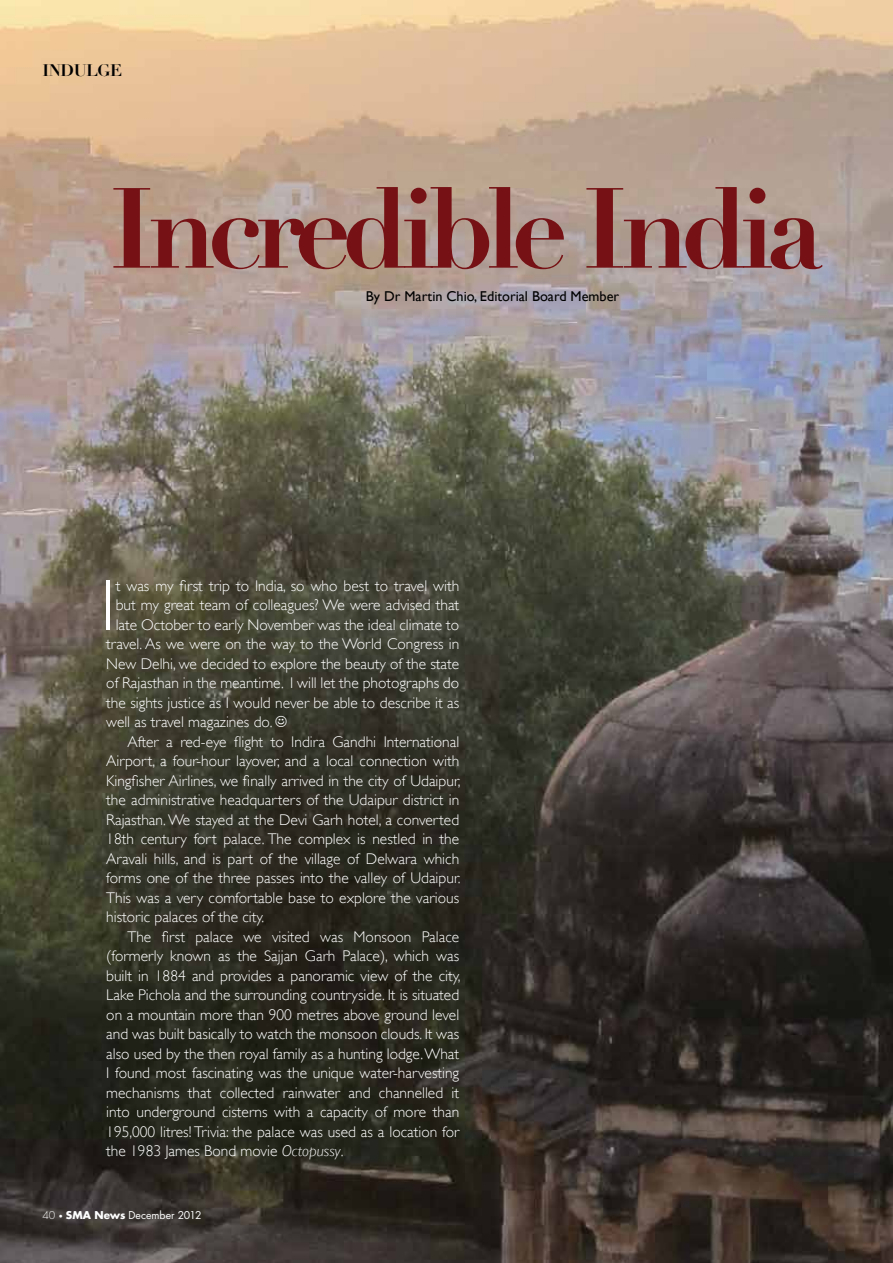
<style>
.page{position:relative;width:893px;height:1263px;background:#fff}
.page>*{position:absolute;margin:0;border:0;box-sizing:border-box;transform-origin:0 0}
.t1{font:111.75px "Didot LH Bold Os F";letter-spacing:-.075em;color:#761215}
.t2{font:300 72.6px "Gill Sans";color:#fff}
.t3{font:700 16.5px "Didot LH";letter-spacing:-.025em;color:#000}
.t4{font:300 15.45px "Gill Sans";color:#fff}
.t5{font:14.25px "Gill Sans";color:#000}
.t6{font:10.5px "Futura";color:#fff}
.s1{font-family:"Helvetica";font-weight:400}
.s2{font-style:italic}
.s3{font-weight:300}
.s4{font-weight:300;font-size:7.5px}
.s5{font-weight:700}
</style>
<div class="page">
<img style="left:0;top:0;width:893px;height:1263px">
<p class="t3" style="left:43px;top:60px;width:81px">INDULGE</p>
<h1 class="t1" style="left:109px;top:159px;width:716px">Incredible India</h1>
<p class="t5" style="left:366px;top:288px;width:255px">By Dr Martin Chio, Editorial Board Member</p>
<h2 class="t2" style="left:101px;top:564px;width:17px">I</h2>
<p class="t4" style="left:116px;top:577px;width:345px">t was my first trip to India, so who best to travel with</p>
<p class="t4" style="left:116px;top:596px;width:345px">but my great team of colleagues? We were advised that</p>
<p class="t4" style="left:116px;top:616px;width:345px">late October to early November was the ideal climate to</p>
<p class="t4" style="left:106px;top:635px;width:354px">travel. As we were on the way to the World Congress in</p>
<p class="t4" style="left:106px;top:655px;width:354px">New Delhi, we decided to explore the beauty of the state</p>
<p class="t4" style="left:106px;top:674px;width:354px">of Rajasthan in the meantime. I will let the photographs do</p>
<p class="t4" style="left:106px;top:694px;width:354px">the sights justice as I would never be able to describe it as</p>
<p class="t4" style="left:106px;top:713px;width:182px">well as travel magazines do. <span class="s1">☺</span></p>
<p class="t4" style="left:128px;top:733px;width:333px">After a red-eye flight to Indira Gandhi International</p>
<p class="t4" style="left:106px;top:752px;width:354px">Airport, a four-hour layover, and a local connection with</p>
<p class="t4" style="left:106px;top:772px;width:356px">Kingfisher Airlines, we finally arrived in the city of Udaipur,</p>
<p class="t4" style="left:106px;top:791px;width:354px">the administrative headquarters of the Udaipur district in</p>
<p class="t4" style="left:106px;top:811px;width:354px">Rajasthan. We stayed at the Devi Garh hotel, a converted</p>
<p class="t4" style="left:106px;top:830px;width:354px">18th century fort palace. The complex is nestled in the</p>
<p class="t4" style="left:106px;top:850px;width:354px">Aravali hills, and is part of the village of Delwara which</p>
<p class="t4" style="left:106px;top:869px;width:356px">forms one of the three passes into the valley of Udaipur.</p>
<p class="t4" style="left:106px;top:889px;width:354px">This was a very comfortable base to explore the various</p>
<p class="t4" style="left:106px;top:908px;width:159px">historic palaces of the city.</p>
<p class="t4" style="left:128px;top:928px;width:333px">The first palace we visited was Monsoon Palace</p>
<p class="t4" style="left:106px;top:947px;width:354px">(formerly known as the Sajjan Garh Palace), which was</p>
<p class="t4" style="left:106px;top:967px;width:356px">built in 1884 and provides a panoramic view of the city,</p>
<p class="t4" style="left:106px;top:986px;width:354px">Lake Pichola and the surrounding countryside. It is situated</p>
<p class="t4" style="left:106px;top:1006px;width:354px">on a mountain more than 900 metres above ground level</p>
<p class="t4" style="left:106px;top:1025px;width:354px">and was built basically to watch the monsoon clouds. It was</p>
<p class="t4" style="left:106px;top:1045px;width:354px">also used by the then royal family as a hunting lodge. What</p>
<p class="t4" style="left:106px;top:1064px;width:354px">I found most fascinating was the unique water-harvesting</p>
<p class="t4" style="left:106px;top:1084px;width:354px">mechanisms that collected rainwater and channelled it</p>
<p class="t4" style="left:106px;top:1103px;width:354px">into underground cisterns with a capacity of more than</p>
<p class="t4" style="left:106px;top:1123px;width:354px">195,000 litres! Trivia: the palace was used as a location for</p>
<p class="t4" style="left:106px;top:1142px;width:239px">the 1983 James Bond movie <span class="s2">Octopussy</span>.</p>
<p class="t6" style="left:43px;top:1208px;width:160px"><span class="s3">40</span> <span class="s4">•</span> <span class="s5">SMA News</span> December 2012</p>
</div>
